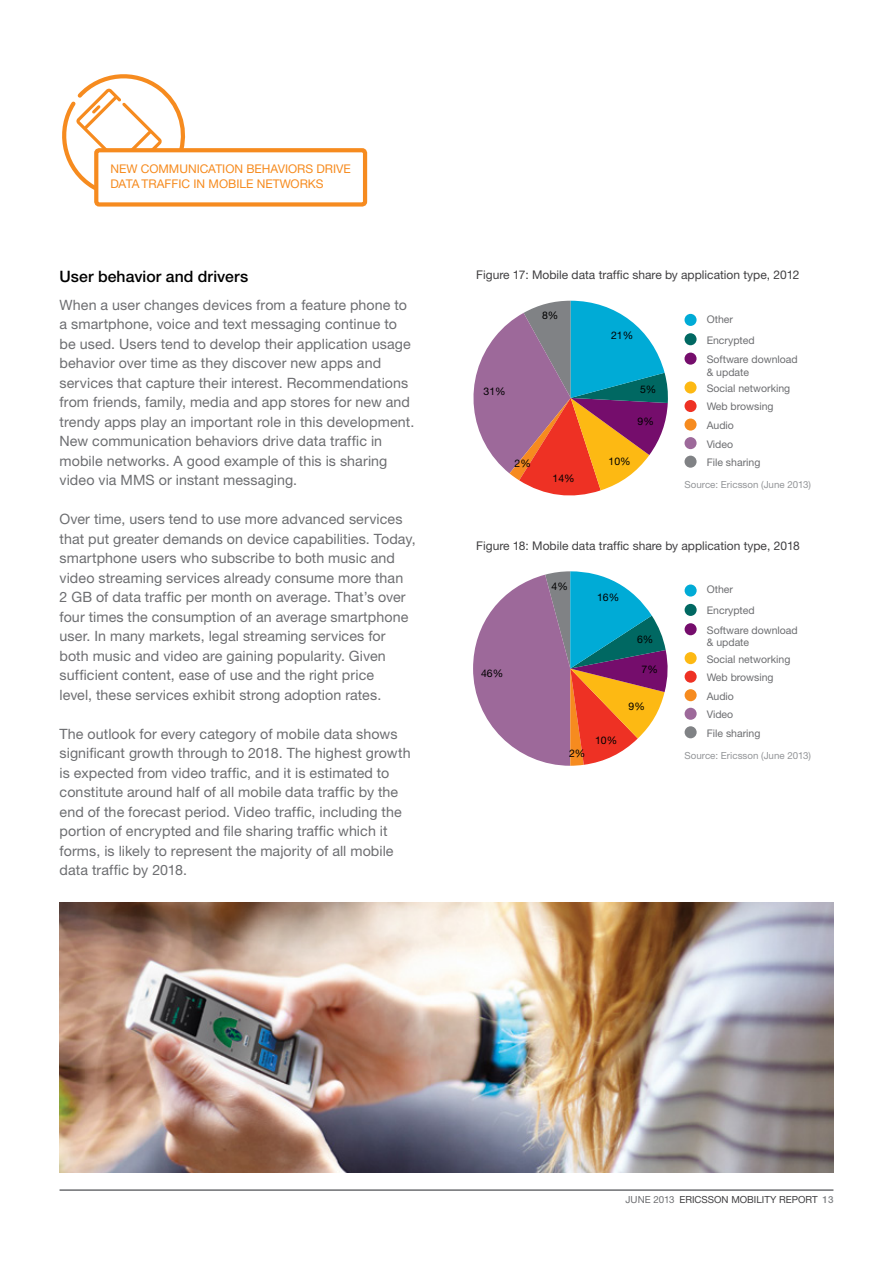
<style>
.page{position:relative;width:893px;height:1263px;background:#fff}
.page>*{position:absolute;margin:0;border:0;box-sizing:border-box;transform-origin:0 0}
.t1{font:500 15.75px "Ericsson Sans";letter-spacing:.005em;color:#000}
.t2{font:14.25px/19.5px "Ericsson Sans";letter-spacing:.005em;color:#6d6e71}
.t3{font:12px "Ericsson Sans";color:#414042}
.t4{font:12px "Ericsson Sans";color:#f68b1f}
.t5{font:10.5px/18.6px "Ericsson Sans Std";color:#6d6e71}
.t6{font:10.5px "Ericsson Sans Std";color:#000}
.t7{font:9.75px "Ericsson Sans";color:#939598}
.t8{font:9.75px "Ericsson Sans";color:#414042}
.s1{color:#6d6e71}
.s2{font-weight:500;color:#808285}
</style>
<div class="page">
<hr style="left:60px;top:1189px;width:773px;height:2px;background:#6d6e71">
<div style="left:684px;top:314px;width:13px;height:12px;background:#00abd6;border-radius:50%"></div>
<div style="left:684px;top:333px;width:13px;height:12px;background:#006862;border-radius:50%"></div>
<div style="left:684px;top:353px;width:13px;height:12px;background:#750d6c;border-radius:50%"></div>
<div style="left:684px;top:381px;width:13px;height:12px;background:#fdb913;border-radius:50%"></div>
<div style="left:684px;top:456px;width:13px;height:12px;background:#808285;border-radius:50%"></div>
<div style="left:684px;top:400px;width:13px;height:12px;background:#ee3124;border-radius:50%"></div>
<div style="left:684px;top:419px;width:13px;height:12px;background:#f68b1f;border-radius:50%"></div>
<div style="left:684px;top:437px;width:13px;height:12px;background:#9d699a;border-radius:50%"></div>
<svg style="left:473px;top:301px;width:195px;height:195px"></svg>
<div style="left:685px;top:584px;width:12px;height:12px;background:#00abd6;border-radius:50%"></div>
<div style="left:685px;top:604px;width:12px;height:12px;background:#006862;border-radius:50%"></div>
<div style="left:685px;top:623px;width:12px;height:12px;background:#750d6c;border-radius:50%"></div>
<div style="left:685px;top:652px;width:12px;height:12px;background:#fdb913;border-radius:50%"></div>
<div style="left:685px;top:726px;width:12px;height:12px;background:#808285;border-radius:50%"></div>
<div style="left:685px;top:671px;width:12px;height:12px;background:#ee3124;border-radius:50%"></div>
<div style="left:685px;top:689px;width:12px;height:12px;background:#f68b1f;border-radius:50%"></div>
<div style="left:685px;top:708px;width:12px;height:12px;background:#9d699a;border-radius:50%"></div>
<svg style="left:473px;top:571px;width:195px;height:195px"></svg>
<img style="left:60px;top:902px;width:773px;height:271px">
<svg style="left:62px;top:74px;width:124px;height:116px"></svg>
<div style="left:96px;top:150px;width:269px;height:54px;background:#fff;border-radius:3px"></div>
<div style="left:94px;top:148px;width:273px;height:59px;border:4px solid #f68b1f;border-radius:3px"></div>
<p class="t4" style="left:110px;top:162px;width:40px">New communication</p>
<p class="t4" style="left:246px;top:162px;width:9px">behaviors</p>
<p class="t4" style="left:316px;top:162px;width:8px">drive</p>
<p class="t4" style="left:110px;top:177px;width:9px">data</p>
<p class="t4" style="left:142px;top:177px;width:8px">traffic</p>
<p class="t4" style="left:194px;top:177px;width:24px">in mobile</p>
<p class="t4" style="left:257px;top:177px;width:10px">networks</p>
<p class="t1" style="left:60px;top:267px;width:190px">User behavior and drivers</p>
<p class="t2" style="left:60px;top:295px;width:356px">When a user changes devices from a feature phone to a smartphone, voice and text messaging continue to be used. Users tend to develop their application usage behavior over time as they discover new apps and services that capture their interest. Recommendations from friends, family, media and app stores for new and trendy apps play an important role in this development.<br>New communication behaviors drive data traffic in mobile networks. A good example of this is sharing video via MMS or instant messaging.</p>
<p class="t2" style="left:60px;top:510px;width:358px">Over time, users tend to use more advanced services that put greater demands on device capabilities. Today, smartphone users who subscribe to both music and video streaming services already consume more than<br>2 GB of data traffic per month on average. That’s over four times the consumption of an average smartphone user. In many markets, legal streaming services for both music and video are gaining popularity. Given sufficient content, ease of use and the right price<br>level, these services exhibit strong adoption rates.</p>
<p class="t2" style="left:60px;top:724px;width:353px">The outlook for every category of mobile data shows significant growth through to 2018. The highest growth is expected from video traffic, and it is estimated to constitute around half of all mobile data traffic by the end of the forecast period. Video traffic, including the portion of encrypted and file sharing traffic which it forms, is likely to represent the majority of all mobile data traffic by 2018.</p>
<p class="t3" style="left:476px;top:268px;width:325px">Figure 17: Mobile data traffic share by application type, 2012</p>
<p class="t5" style="left:707px;top:308px;width:50px;line-height:20.9px">Other<br>Encrypted</p>
<p class="t5" style="left:707px;top:353px;width:92px;line-height:12.6px">Software download &amp; update</p>
<p class="t5" style="left:707px;top:379px;width:85px">Social networking</p>
<p class="t6" style="left:542px;top:309px;width:18px">8%</p>
<p class="t6" style="left:611px;top:329px;width:24px">21%</p>
<p class="t6" style="left:640px;top:383px;width:18px">5%</p>
<p class="t6" style="left:637px;top:415px;width:18px">9%</p>
<p class="t6" style="left:483px;top:385px;width:24px">31%</p>
<p class="t5" style="left:707px;top:397px;width:68px">Web browsing<br>Audio<br>Video</p>
<p class="t6" style="left:514px;top:457px;width:18px">2%</p>
<p class="t6" style="left:552px;top:472px;width:24px">14%</p>
<p class="t6" style="left:608px;top:455px;width:24px">10%</p>
<p class="t5" style="left:707px;top:453px;width:55px">File sharing</p>
<p class="t7" style="left:685px;top:479px;width:128px">Source: Ericsson (June 2013)</p>
<p class="t3" style="left:476px;top:539px;width:325px">Figure 18: Mobile data traffic share by application type, 2018</p>
<p class="t5" style="left:707px;top:579px;width:50px;line-height:20.9px">Other<br>Encrypted</p>
<p class="t5" style="left:707px;top:623px;width:92px;line-height:12.6px">Software download &amp; update</p>
<p class="t5" style="left:707px;top:649px;width:85px">Social networking</p>
<p class="t6" style="left:552px;top:579px;width:18px">4%</p>
<p class="t6" style="left:597px;top:591px;width:24px">16%</p>
<p class="t6" style="left:637px;top:632px;width:18px">6%</p>
<p class="t6" style="left:642px;top:662px;width:18px">7%</p>
<p class="t6" style="left:629px;top:700px;width:18px">9%</p>
<p class="t6" style="left:481px;top:666px;width:24px">46%</p>
<p class="t5" style="left:707px;top:668px;width:68px">Web browsing<br>Audio<br>Video</p>
<p class="t6" style="left:569px;top:747px;width:18px">2%</p>
<p class="t6" style="left:595px;top:734px;width:24px">10%</p>
<p class="t5" style="left:707px;top:723px;width:55px">File sharing</p>
<p class="t7" style="left:685px;top:750px;width:128px">Source: Ericsson (June 2013)</p>
<p class="t8" style="left:626px;top:1194px;width:209px"><span class="s1">JUNE 2013</span> ERICSSON MOBILITY REPORT <span class="s2">13</span></p>
</div>
